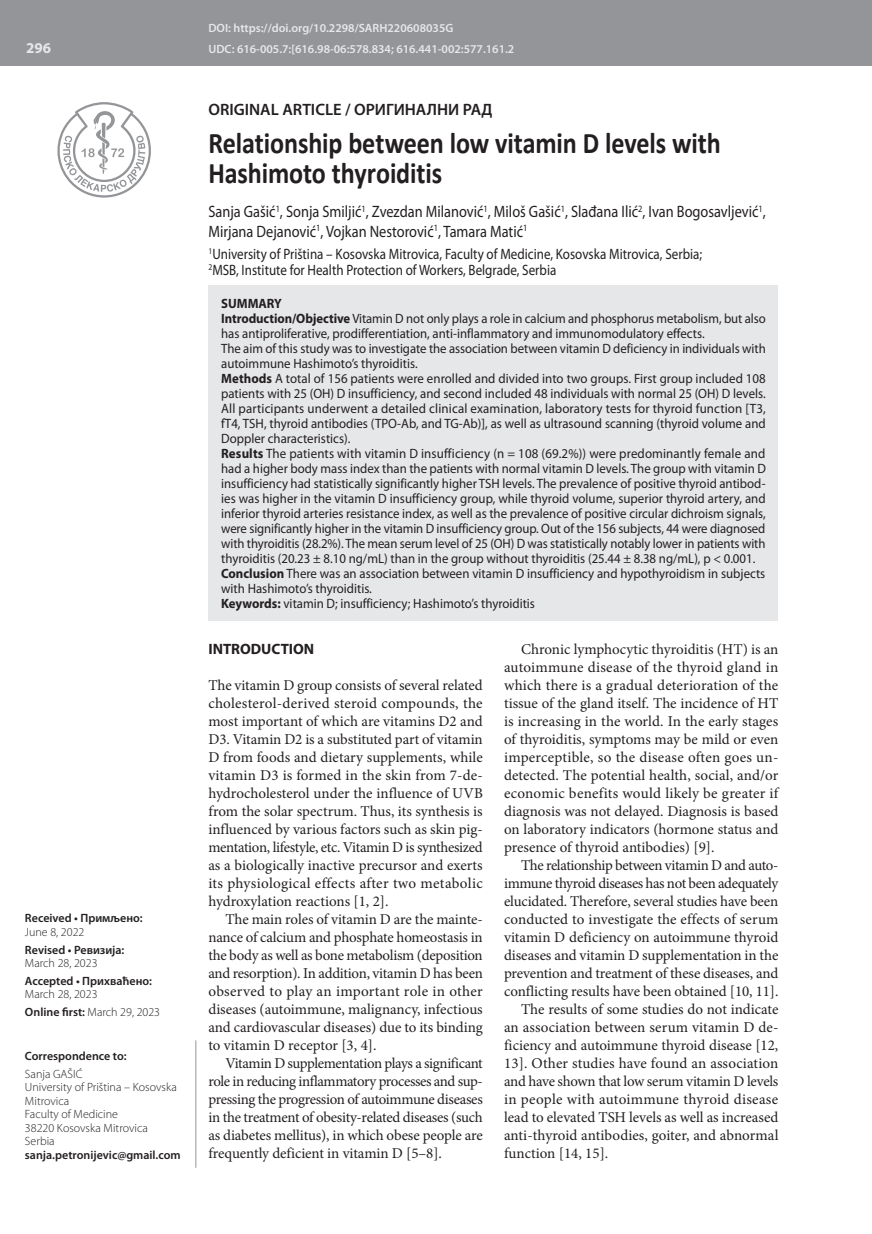
<style>
.page{position:relative;width:872px;height:1234px;background:#fff}
.page>*{position:absolute;margin:0;border:0;box-sizing:border-box;transform-origin:0 0}
.t1{font:700 30px/30px "Calibri";letter-spacing:-.005em;color:#231f20;scale:.87 1}
.t2{font:16.5px/19.5px "Myriad Pro";color:#231f20;scale:.87 1}
.t3{font:600 16.5px "Myriad Pro";color:#231f20}
.t4{font:15px/18px "Minion Pro";letter-spacing:-.005em;color:#231f20;text-align:justify}
.t5{font:15px/15.8px "Myriad Pro";color:#231f20;scale:.87 1}
.t6{font:15px "Minion Pro";letter-spacing:-.025em;color:#231f20}
.t7{font:15px "Minion Pro";letter-spacing:.02em;color:#231f20}
.t8{font:700 15px "Myriad Pro";color:#231f20}
.t9{font:700 15px "Myriad Pro";color:#e6e7e9}
.t10{font:13.5px/15px "Myriad Pro";color:#231f20;scale:.94 1}
.t11{font:300 12px/13.5px "Myriad Pro";color:#231f20}
.t12{font:600 12px "Myriad Pro";color:#231f20}
.t13{font:600 12px/21.3px "Myriad Pro";color:#e6e7e9}
.s1{font-weight:600}
.s2{font-weight:700}
</style>
<div class="page">
<div style="left:0;top:0;width:872px;height:66px;background:#939598"></div>
<svg style="left:57px;top:102px;width:94px;height:95px"></svg>
<hr style="left:196px;top:1040px;width:1px;height:127px;background:#939598">
<div style="left:208px;top:285px;width:570px;height:336px;background:#e6e7e9"></div>
<p class="t9" style="left:26px;top:38px;width:26px">296</p>
<p class="t12" style="left:25px;top:910px;width:119px">Received • Примљено:</p>
<p class="t11" style="left:25px;top:924px;width:61px">June 8, 2022</p>
<p class="t12" style="left:25px;top:941px;width:101px">Revised • Ревизија:</p>
<p class="t11" style="left:25px;top:956px;width:74px">March 28, 2023</p>
<p class="t12" style="left:25px;top:972px;width:129px">Accepted • Прихваћено:</p>
<p class="t11" style="left:25px;top:985px;width:137px;line-height:17.7px">March 28, 2023<br><span class="s1">Online first:</span> March 29, 2023</p>
<p class="t12" style="left:25px;top:1047px;width:103px">Correspondence to:</p>
<p class="t11" style="left:25px;top:1066px;width:153px">Sanja GAŠIĆ<br>University of Priština – Kosovska<br>Mitrovica<br>Faculty of Medicine<br>38220 Kosovska Mitrovica<br>Serbia</p>
<p class="t12" style="left:25px;top:1146px;width:157px">sanja.petronijevic@gmail.com</p>
<p class="t13" style="left:208px;top:17px;width:307px">DOI: https://doi.org/10.2298/SARH220608035G<br>UDC: 616-005.7:[616.98-06:578.834; 616.441-002:577.161.2</p>
<p class="t3" style="left:208px;top:98px;width:286px">ORIGINAL ARTICLE / ОРИГИНАЛНИ РАД</p>
<h1 class="t1" style="left:208px;top:128px;width:590px">Relationship between low vitamin D levels with<br>Hashimoto thyroiditis</h1>
<p class="t2" style="left:208px;top:202px;width:642px">Sanja Gašić<sup>1</sup>, Sonja Smiljić<sup>1</sup>, Zvezdan Milanović<sup>1</sup>, Miloš Gašić<sup>1</sup>, Slađana Ilić<sup>2</sup>, Ivan Bogosavljević<sup>1</sup>,<br>Mirjana Dejanović<sup>1</sup>, Vojkan Nestorović<sup>1</sup>, Tamara Matić<sup>1</sup></p>
<p class="t5" style="left:208px;top:246px;width:569px"><sup>1</sup>University of Priština – Kosovska Mitrovica, Faculty of Medicine, Kosovska Mitrovica, Serbia;<br><sup>2</sup>MSB, Institute for Health Protection of Workers, Belgrade, Serbia</p>
<p class="t10" style="left:221px;top:296px;width:581px"><span class="s2">SUMMARY<br>Introduction/Objective</span> Vitamin D not only plays a role in calcium and phosphorus metabolism, but also has antiproliferative, prodifferentiation, anti-inflammatory and immunomodulatory effects.<br>The aim of this study was to investigate the association between vitamin D deficiency in individuals with autoimmune Hashimoto’s thyroiditis.<br><span class="s2">Methods</span> A total of 156 patients were enrolled and divided into two groups. First group included 108 patients with 25 (OH) D insufficiency, and second included 48 individuals with normal 25 (OH) D levels.<br>All participants underwent a detailed clinical examination, laboratory tests for thyroid function [T3, fT4, TSH, thyroid antibodies (TPO-Ab, and TG-Ab)], as well as ultrasound scanning (thyroid volume and Doppler characteristics).<br><span class="s2">Results</span> The patients with vitamin D insufficiency (n = 108 (69.2%)) were predominantly female and had a higher body mass index than the patients with normal vitamin D levels. The group with vitamin D insufficiency had statistically significantly higher TSH levels. The prevalence of positive thyroid antibod&shy;ies was higher in the vitamin D insufficiency group, while thyroid volume, superior thyroid artery, and inferior thyroid arteries resistance index, as well as the prevalence of positive circular dichroism signals, were significantly higher in the vitamin D insufficiency group. Out of the 156 subjects, 44 were diagnosed with thyroiditis (28.2%). The mean serum level of 25 (OH) D was statistically notably lower in patients with thyroiditis (20.23 ± 8.10 ng/mL) than in the group without thyroiditis (25.44 ± 8.38 ng/mL), p &lt; 0.001.<br><span class="s2">Conclusion</span> There was an association between vitamin D insufficiency and hypothyroidism in subjects with Hashimoto’s thyroiditis.<br><span class="s2">Keywords:</span> vitamin D; insufficiency; Hashimoto’s thyroiditis</p>
<p class="t8" style="left:208px;top:639px;width:107px">INTRODUCTION</p>
<p class="t4" style="left:208px;top:676px;width:276px">The vitamin D group consists of several related cholesterol-derived steroid compounds, the most important of which are vitamins D2 and D3. Vitamin D2 is a substituted part of vitamin D from foods and dietary supplements, while vitamin D3 is formed in the skin from 7-de&shy;hydrocholesterol under the influence of UVB from the solar spectrum. Thus, its synthesis is influenced by various factors such as skin pig&shy;mentation, lifestyle, etc. Vitamin D is synthesized as a biologically inactive precursor and exerts its physiological effects after two metabolic hydroxylation reactions [1, 2].</p>
<p class="t4" style="left:208px;top:910px;width:276px;text-indent:17px">The main roles of vitamin D are the mainte&shy;nance of calcium and phosphate homeostasis in the body as well as bone metabolism (deposition and resorption). In addition, vitamin D has been observed to play an important role in other diseases (autoimmune, malignancy, infectious and cardiovascular diseases) due to its binding to vitamin D receptor [3, 4].</p>
<p class="t4" style="left:208px;top:1054px;width:276px;text-indent:17px">Vitamin D supplementation plays a significant role in reducing inflammatory processes and sup&shy;pressing the progression of autoimmune diseases in the treatment of obesity-related diseases (such as diabetes mellitus), in which obese people are frequently deficient in vitamin D [5–8].</p>
<p class="t4" style="left:504px;top:640px;width:276px;text-indent:17px">Chronic lymphocytic thyroiditis (HT) is an autoimmune disease of the thyroid gland in which there is a gradual deterioration of the tissue of the gland itself. The incidence of HT is increasing in the world. In the early stages of thyroiditis, symptoms may be mild or even imperceptible, so the disease often goes un&shy;detected. The potential health, social, and/or economic benefits would likely be greater if diagnosis was not delayed. Diagnosis is based on laboratory indicators (hormone status and presence of thyroid antibodies) [9].</p>
<p class="t6" style="left:521px;top:855px;width:259px">The relationship between vitamin D and auto-</p>
<p class="t6" style="left:504px;top:873px;width:276px">immune thyroid diseases has not been adequately</p>
<p class="t4" style="left:504px;top:892px;width:276px">elucidated. Therefore, several studies have been</p>
<p class="t4" style="left:504px;top:910px;width:276px">conducted to investigate the effects of serum</p>
<p class="t4" style="left:504px;top:928px;width:276px">vitamin D deficiency on autoimmune thyroid</p>
<p class="t4" style="left:504px;top:946px;width:276px">diseases and vitamin D supplementation in the</p>
<p class="t4" style="left:504px;top:964px;width:276px">prevention and treatment of these diseases, and</p>
<p class="t4" style="left:504px;top:982px;width:276px">conflicting results have been obtained [10, 11].</p>
<p class="t4" style="left:521px;top:1000px;width:259px">The results of some studies do not indicate</p>
<p class="t4" style="left:504px;top:1018px;width:276px">an association between serum vitamin D de-</p>
<p class="t4" style="left:504px;top:1036px;width:276px">ficiency and autoimmune thyroid disease [12,</p>
<p class="t4" style="left:504px;top:1054px;width:276px">13]. Other studies have found an association</p>
<p class="t4" style="left:504px;top:1072px;width:276px">and have shown that low serum vitamin D levels</p>
<p class="t7" style="left:504px;top:1089px;width:276px">in people with autoimmune thyroid disease</p>
<p class="t4" style="left:504px;top:1108px;width:276px">lead to elevated TSH levels as well as increased</p>
<p class="t4" style="left:504px;top:1126px;width:276px">anti-thyroid antibodies, goiter, and abnormal</p>
<p class="t4" style="left:504px;top:1144px;width:106px">function [14, 15].</p>
</div>
